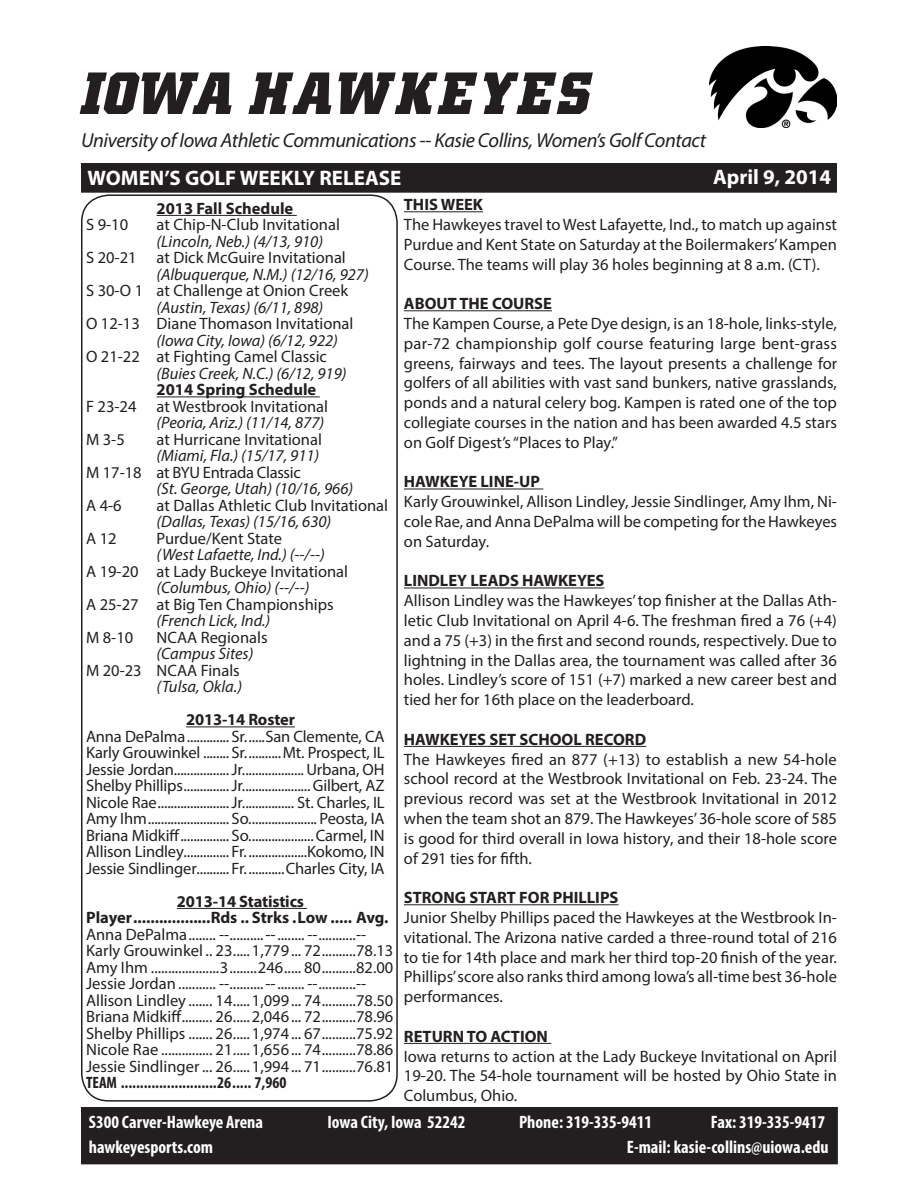
<style>
.page{position:relative;width:918px;height:1188px;background:#fff}
.page>*{position:absolute;margin:0;border:0;box-sizing:border-box;transform-origin:0 0}
.t1{font:italic 700 60px "Hawkeye";letter-spacing:.065em;color:#231f20}
.t2{font:700 21px "Myriad Pro";color:#fff}
.t3{font:italic 20.25px "Myriad Pro";letter-spacing:-.02em;color:#231f20}
.t4{font:700 condensed 18px "Myriad Pro";color:#fff}
.t5{font:16.5px/19.8px "Myriad Pro";color:#231f20;text-align:justify}
.t6{font:italic 16.5px "Myriad Pro";color:#231f20}
.t7{font:700 16.5px "Myriad Pro";color:#231f20}
.t8{font:700 condensed 16.5px "Myriad Pro";color:#231f20}
.t9{font:16.5px "Myriad Pro";letter-spacing:-.02em;color:#231f20}
.s1{font-size:18px;color:#231f20}
.s2{font-style:italic}
</style>
<div class="page">
<div style="left:82px;top:164px;width:754px;height:28px;background:#231f20"></div>
<div style="left:81px;top:163px;width:756px;height:30px;border:2px solid #231f20"></div>
<div style="left:82px;top:1108px;width:755px;height:56px;background:#231f20"></div>
<div style="left:81px;top:1107px;width:757px;height:57px;border:2px solid #231f20"></div>
<img style="left:710px;top:47px;width:127px;height:80px">
<div style="left:81px;top:194px;width:317px;height:908px;border:2px solid #231f20;border-radius:27px"></div>
<hr style="left:404px;top:211px;width:79px;height:1px;background:#231f20">
<hr style="left:404px;top:310px;width:148px;height:1px;background:#231f20">
<hr style="left:404px;top:489px;width:139px;height:1px;background:#231f20">
<hr style="left:404px;top:588px;width:200px;height:1px;background:#231f20">
<hr style="left:404px;top:746px;width:242px;height:1px;background:#231f20">
<hr style="left:404px;top:904px;width:215px;height:1px;background:#231f20">
<hr style="left:404px;top:1043px;width:147px;height:1px;background:#231f20">
<hr style="left:157px;top:215px;width:140px;height:1px;background:#231f20">
<hr style="left:157px;top:396px;width:163px;height:1px;background:#231f20">
<hr style="left:186px;top:726px;width:109px;height:1px;background:#231f20">
<hr style="left:177px;top:908px;width:130px;height:1px;background:#231f20">
<h1 class="t1" style="left:80px;top:60px;width:510px">IOWA HAWKEYES</h1>
<p class="t3" style="left:81px;top:128px;width:627px">University of Iowa Athletic Communications -- Kasie Collins, Women’s Golf Contact</p>
<p class="t2" style="left:87px;top:164px;width:315px">WOMEN’S GOLF WEEKLY RELEASE</p>
<p class="t2" style="left:663px;top:163px;width:170px"><span class="s1">March</span>April 9, 2014</p>
<p class="t7" style="left:157px;top:197px;width:138px">2013 Fall Schedule</p>
<p class="t5" style="left:86px;top:215px;width:44px">S 9-10</p>
<p class="t5" style="left:157px;top:216px;width:185px;line-height:16.5px">at Chip-N-Club Invitational <span class="s2">(Lincoln, Neb.) (4/13, 910)</span></p>
<p class="t5" style="left:86px;top:248px;width:261px">S 20-21 at Dick McGuire Invitational</p>
<p class="t6" style="left:157px;top:264px;width:214px">(Albuquerque, N.M.) (12/16, 927)</p>
<p class="t5" style="left:86px;top:281px;width:264px">S 30-O 1 at Challenge at Onion Creek</p>
<p class="t6" style="left:157px;top:297px;width:168px">(Austin, Texas) (6/11, 898)</p>
<p class="t5" style="left:157px;top:315px;width:198px;line-height:16.5px;text-indent:-70px">O 12-13 Diane Thomason Invitational <span class="s2">(Iowa City, Iowa) (6/12, 922)</span></p>
<p class="t5" style="left:86px;top:347px;width:242px">O 21-22 at Fighting Camel Classic</p>
<p class="t6" style="left:157px;top:363px;width:191px">(Buies Creek, N.C.) (6/12, 919)</p>
<p class="t7" style="left:157px;top:379px;width:161px">2014 Spring Schedule</p>
<p class="t5" style="left:86px;top:396px;width:243px">F 23-24 at Westbrook Invitational</p>
<p class="t6" style="left:157px;top:413px;width:169px">(Peoria, Ariz.) (11/14, 877)</p>
<p class="t5" style="left:86px;top:429px;width:40px">M 3-5</p>
<p class="t5" style="left:157px;top:429px;width:167px">at Hurricane Invitational</p>
<p class="t6" style="left:157px;top:446px;width:164px">(Miami, Fla.) (15/17, 911)</p>
<p class="t9" style="left:86px;top:462px;width:216px">M 17-18 at BYU Entrada Classic</p>
<p class="t6" style="left:157px;top:479px;width:198px">(St. George, Utah) (10/16, 966)</p>
<p class="t5" style="left:86px;top:495px;width:37px">A 4-6</p>
<p class="t5" style="left:157px;top:495px;width:233px">at Dallas Athletic Club Invitational</p>
<p class="t6" style="left:157px;top:512px;width:176px">(Dallas, Texas) (15/16, 630)</p>
<p class="t5" style="left:86px;top:528px;width:32px">A 12</p>
<p class="t5" style="left:157px;top:528px;width:127px">Purdue/Kent State</p>
<p class="t6" style="left:157px;top:545px;width:170px">(West Lafaette, Ind.) (--/--)</p>
<p class="t5" style="left:86px;top:561px;width:264px">A 19-20 at Lady Buckeye Invitational</p>
<p class="t6" style="left:157px;top:578px;width:154px">(Columbus, Ohio) (--/--)</p>
<p class="t5" style="left:86px;top:594px;width:249px">A 25-27 at Big Ten Championships</p>
<p class="t6" style="left:157px;top:611px;width:115px">(French Lick, Ind.)</p>
<p class="t5" style="left:86px;top:627px;width:49px">M 8-10</p>
<p class="t5" style="left:157px;top:627px;width:112px">NCAA Regionals</p>
<p class="t6" style="left:157px;top:644px;width:98px">(Campus Sites)</p>
<p class="t5" style="left:86px;top:660px;width:155px">M 20-23 NCAA Finals</p>
<p class="t6" style="left:157px;top:677px;width:87px">(Tulsa, Okla.)</p>
<p class="t7" style="left:186px;top:709px;width:110px">2013-14 Roster</p>
<p class="t5" style="left:86px;top:726px;width:300px">Anna DePalma............. Sr......San Clemente, CA</p>
<p class="t5" style="left:86px;top:743px;width:300px">Karly Grouwinkel ........ Sr...........Mt. Prospect, IL</p>
<p class="t5" style="left:86px;top:759px;width:300px">Jessie Jordan.................Jr................... Urbana, OH</p>
<p class="t5" style="left:86px;top:776px;width:300px">Shelby Phillips..............Jr.....................Gilbert, AZ</p>
<p class="t5" style="left:86px;top:792px;width:300px">Nicole Rae......................Jr................ St. Charles, IL</p>
<p class="t5" style="left:86px;top:809px;width:300px">Amy Ihm......................... So..................... Peosta, IA</p>
<p class="t5" style="left:86px;top:825px;width:300px">Briana Midkiff............... So....................Carmel, IN</p>
<p class="t5" style="left:86px;top:842px;width:300px">Allison Lindley.............. Fr. ..................Kokomo, IN</p>
<p class="t5" style="left:86px;top:858px;width:300px">Jessie Sindlinger.......... Fr. ...........Charles City, IA</p>
<p class="t7" style="left:177px;top:890px;width:129px">2013-14 Statistics</p>
<p class="t7" style="left:86px;top:907px;width:304px">Player..................Rds .. Strks .Low ..... Avg.</p>
<p class="t5" style="left:86px;top:924px;width:282px">Anna DePalma........ --..........--........ --...........--</p>
<p class="t5" style="left:86px;top:941px;width:309px">Karly Grouwinkel .. 23.....1,779... 72..........78.13</p>
<p class="t5" style="left:86px;top:957px;width:309px">Amy Ihm ....................3........246..... 80..........82.00</p>
<p class="t5" style="left:86px;top:974px;width:282px">Jessie Jordan ........... --..........--........ --...........--</p>
<p class="t5" style="left:86px;top:990px;width:309px">Allison Lindley ....... 14.....1,099... 74..........78.50</p>
<p class="t5" style="left:86px;top:1007px;width:309px">Briana Midkiff......... 26.....2,046... 72..........78.96</p>
<p class="t5" style="left:86px;top:1023px;width:309px">Shelby Phillips ....... 26.....1,974... 67..........75.92</p>
<p class="t5" style="left:86px;top:1040px;width:309px">Nicole Rae ............... 21.....1,656... 74..........78.86</p>
<p class="t5" style="left:86px;top:1056px;width:309px">Jessie Sindlinger ... 26.....1,994... 71..........76.81</p>
<p class="t8" style="left:86px;top:1072px;width:202px">TEAM .........................26..... 7,960</p>
<p class="t7" style="left:404px;top:194px;width:81px">THIS WEEK</p>
<p class="t5" style="left:404px;top:214px;width:435px">The Hawkeyes travel to West Lafayette, Ind., to match up against Purdue and Kent State on Saturday at the Boilermakers’ Kampen Course. The teams will play 36 holes beginning at 8 a.m. (CT).</p>
<p class="t7" style="left:404px;top:293px;width:150px">ABOUT THE COURSE</p>
<p class="t5" style="left:404px;top:313px;width:435px">The Kampen Course, a Pete Dye design, is an 18-hole, links-style, par-72 championship golf course featuring large bent-grass greens, fairways and tees. The layout presents a challenge for golfers of all abilities with vast sand bunkers, native grasslands, ponds and a natural celery bog. Kampen is rated one of the top collegiate courses in the nation and has been awarded 4.5 stars on Golf Digest’s “Places to Play.”</p>
<p class="t7" style="left:404px;top:471px;width:138px">HAWKEYE LINE-UP</p>
<p class="t5" style="left:404px;top:491px;width:435px">Karly Grouwinkel, Allison Lindley, Jessie Sindlinger, Amy Ihm, Ni&shy;cole Rae, and Anna DePalma will be competing for the Hawkeyes on Saturday.</p>
<p class="t7" style="left:404px;top:570px;width:202px">LINDLEY LEADS HAWKEYES</p>
<p class="t5" style="left:404px;top:590px;width:435px">Allison Lindley was the Hawkeyes’ top finisher at the Dallas Ath&shy;letic Club Invitational on April 4-6. The freshman fired a 76 (+4) and a 75 (+3) in the first and second rounds, respectively. Due to lightning in the Dallas area, the tournament was called after 36 holes. Lindley’s score of 151 (+7) marked a new career best and tied her for 16th place on the leaderboard.</p>
<p class="t7" style="left:404px;top:728px;width:244px">HAWKEYES SET SCHOOL RECORD</p>
<p class="t5" style="left:404px;top:749px;width:435px">The Hawkeyes fired an 877 (+13) to establish a new 54-hole school record at the Westbrook Invitational on Feb. 23-24. The previous record was set at the Westbrook Invitational in 2012 when the team shot an 879. The Hawkeyes’ 36-hole score of 585 is good for third overall in Iowa history, and their 18-hole score of 291 ties for fifth.</p>
<p class="t7" style="left:404px;top:887px;width:216px">STRONG START FOR PHILLIPS</p>
<p class="t5" style="left:404px;top:907px;width:435px">Junior Shelby Phillips paced the Hawkeyes at the Westbrook In&shy;vitational. The Arizona native carded a three-round total of 216 to tie for 14th place and mark her third top-20 finish of the year.<br>Phillips’ score also ranks third among Iowa’s all-time best 36-hole performances.</p>
<p class="t7" style="left:404px;top:1025px;width:145px">RETURN TO ACTION</p>
<p class="t5" style="left:404px;top:1046px;width:435px">Iowa returns to action at the Lady Buckeye Invitational on April 19-20. The 54-hole tournament will be hosted by Ohio State in Columbus, Ohio.</p>
<p class="t4" style="left:89px;top:1111px;width:176px">S300 Carver-Hawkeye Arena</p>
<p class="t4" style="left:328px;top:1111px;width:140px">Iowa City, Iowa 52242</p>
<p class="t4" style="left:519px;top:1111px;width:135px">Phone: 319-335-9411</p>
<p class="t4" style="left:711px;top:1111px;width:116px">Fax: 319-335-9417</p>
<p class="t4" style="left:89px;top:1135px;width:126px">hawkeyesports.com</p>
<p class="t4" style="left:627px;top:1135px;width:203px">E-mail: kasie-collins@uiowa.edu</p>
</div>
